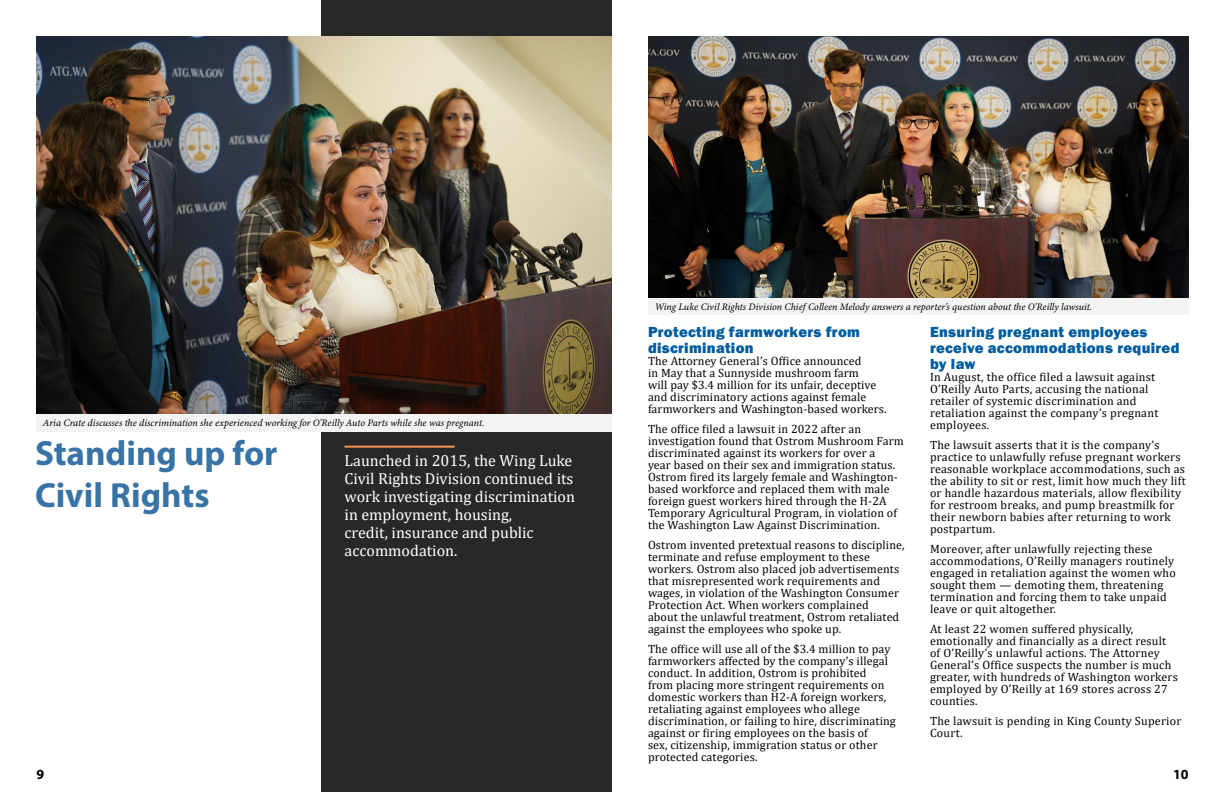
<style>
.page{position:relative;width:1224px;height:792px;background:#fff}
.page>*{position:absolute;margin:0;border:0;box-sizing:border-box;transform-origin:0 0}
.Section_Header{font:700 35px "Myriad Pro";color:#3773a6}
.Body{font:16px/18px "Cambria";color:#fff}
.Entry_Header{font:800 15px/16px "Franklin Gothic";letter-spacing:.02em;color:#005c9d}
.t1{font:14px "Myriad Variable Concept";color:#000}
.Main_Paragraph{font:12px/12px "Cambria";letter-spacing:.01em;color:#000}
.t2{font:italic 10px "Minion Variable Concept";color:#000}
</style>
<div class="page">
<div style="left:322px;top:0;width:290px;height:792px;background:#292829"></div>
<hr style="left:345px;top:446px;width:110px;height:2px;background:#f7964e">
<img style="left:36px;top:36px;width:576px;height:379px">
<div style="left:36px;top:415px;width:576px;height:17px;background:#f2f3f2"></div>
<img style="left:648px;top:36px;width:541px;height:262px">
<div style="left:648px;top:298px;width:541px;height:17px;background:#f2f3f2"></div>
<p class="t2" style="left:43px;top:416px;width:442px">Aria Crate discusses the discrimination she experienced working for O'Reilly Auto Parts while she was pregnant.</p>
<p class="Section_Header" style="left:35px;top:431px;width:244px">Standing up for</p>
<p class="Section_Header" style="left:35px;top:473px;width:176px">Civil Rights</p>
<p class="Body" style="left:345px;top:452px;width:232px">Launched in 2015, the Wing Luke<br>Civil Rights Division continued its work investigating discrimination in employment, housing,<br>credit, insurance and public accommodation.</p>
<p class="t2" style="left:655px;top:300px;width:438px">Wing Luke Civil Rights Division Chief Colleen Melody answers a reporter's question about the O'Reilly lawsuit.</p>
<p class="Entry_Header" style="left:648px;top:324px;width:214px">Protecting farmworkers from discrimination</p>
<p class="Main_Paragraph" style="left:648px;top:355px;width:240px">The Attorney General’s Office announced<br>in May that a Sunnyside mushroom farm<br>will pay $3.4 million for its unfair, deceptive and discriminatory actions against female farmworkers and Washington-based workers.</p>
<p class="Main_Paragraph" style="left:648px;top:423px;width:257px">The office filed a lawsuit in 2022 after an investigation found that Ostrom Mushroom Farm discriminated against its workers for over a<br>year based on their sex and immigration status.<br>Ostrom fired its largely female and Washington&shy;based workforce and replaced them with male foreign guest workers hired through the H-2A Temporary Agricultural Program, in violation of the Washington Law Against Discrimination.</p>
<p class="Main_Paragraph" style="left:648px;top:539px;width:258px">Ostrom invented pretextual reasons to discipline, terminate and refuse employment to these workers. Ostrom also placed job advertisements that misrepresented work requirements and wages, in violation of the Washington Consumer Protection Act. When workers complained<br>about the unlawful treatment, Ostrom retaliated against the employees who spoke up.</p>
<p class="Main_Paragraph" style="left:648px;top:643px;width:249px">The office will use all of the $3.4 million to pay farmworkers affected by the company’s illegal conduct. In addition, Ostrom is prohibited<br>from placing more stringent requirements on domestic workers than H2-A foreign workers, retaliating against employees who allege discrimination, or failing to hire, discriminating against or firing employees on the basis of<br>sex, citizenship, immigration status or other protected categories.</p>
<p class="Entry_Header" style="left:930px;top:324px;width:251px">Ensuring pregnant employees receive accommodations required by law</p>
<p class="Main_Paragraph" style="left:930px;top:371px;width:230px">In August, the office filed a lawsuit against O’Reilly Auto Parts, accusing the national retailer of systemic discrimination and retaliation against the company’s pregnant employees.</p>
<p class="Main_Paragraph" style="left:930px;top:439px;width:257px">The lawsuit asserts that it is the company’s practice to unlawfully refuse pregnant workers reasonable workplace accommodations, such as the ability to sit or rest, limit how much they lift or handle hazardous materials, allow flexibility for restroom breaks, and pump breastmilk for their newborn babies after returning to work postpartum.</p>
<p class="Main_Paragraph" style="left:930px;top:543px;width:247px">Moreover, after unlawfully rejecting these accommodations, O’Reilly managers routinely engaged in retaliation against the women who sought them — demoting them, threatening termination and forcing them to take unpaid leave or quit altogether.</p>
<p class="Main_Paragraph" style="left:930px;top:623px;width:250px">At least 22 women suffered physically, emotionally and financially as a direct result of O’Reilly’s unlawful actions. The Attorney General’s Office suspects the number is much greater, with hundreds of Washington workers employed by O’Reilly at 169 stores across 27 counties.</p>
<p class="Main_Paragraph" style="left:930px;top:715px;width:253px">The lawsuit is pending in King County Superior<br>Court.</p>
<p class="t1" style="left:36px;top:766px;width:9px">9</p>
<p class="t1" style="left:1173px;top:766px;width:17px">10</p>
</div>
